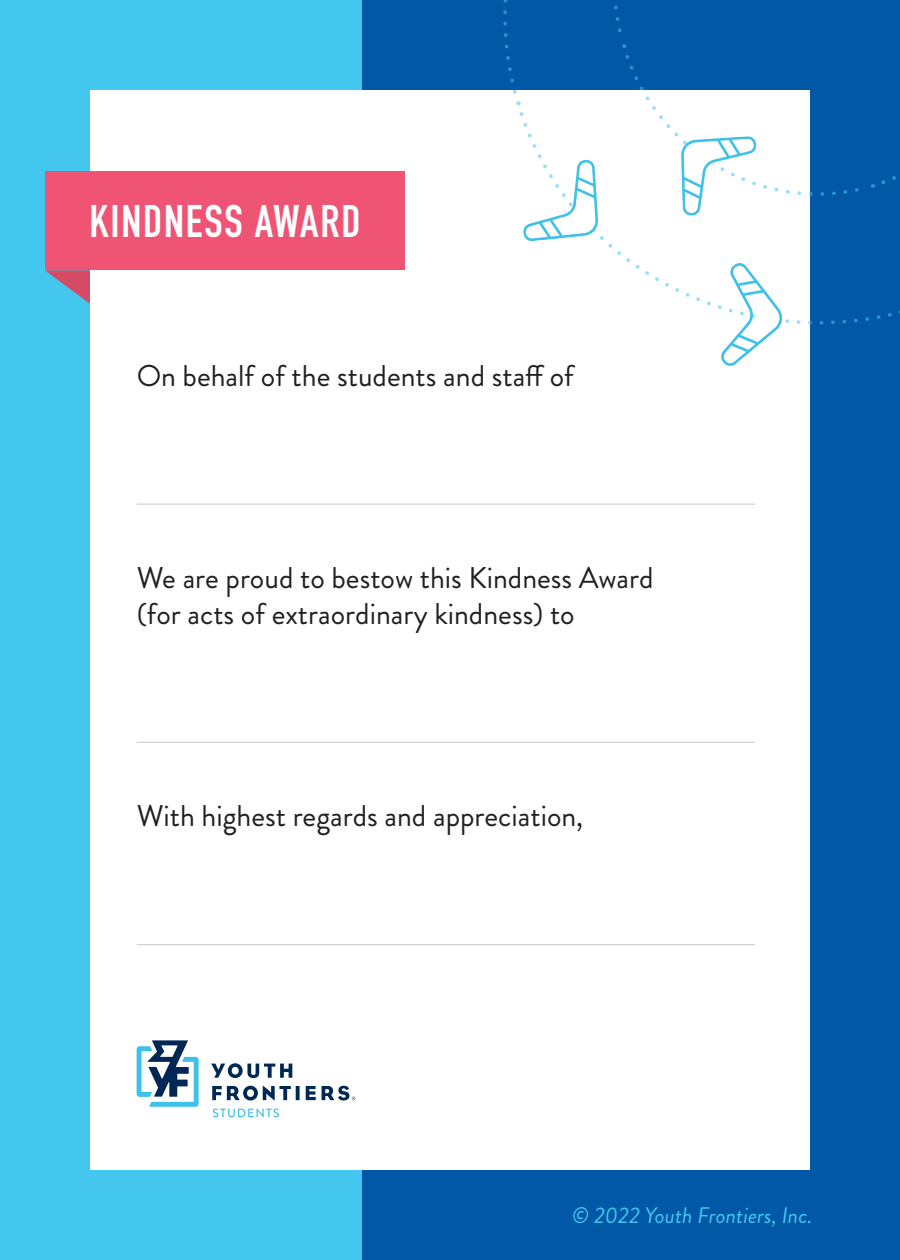
<style>
.page{position:relative;width:900px;height:1260px;background:#fff}
.page>*{position:absolute;margin:0;border:0;box-sizing:border-box;transform-origin:0 0}
.t1{font:700 45px "DIN Condensed";letter-spacing:.04em;color:#fff}
.t2{font:30px/36px "Brandon Grotesque";color:#231f20}
.t3{font:italic 22.5px "Brandon Grotesque";color:#44c7ee}
</style>
<div class="page">
<div style="left:0;top:0;width:533px;height:1260px;background:#44c7ee"></div>
<svg style="left:45px;top:270px;width:45px;height:34px"></svg>
<div style="left:362px;top:0;width:538px;height:1260px;background:#0158a6"></div>
<div style="left:90px;top:90px;width:720px;height:1080px;background:#fff"></div>
<svg style="left:720px;top:263px;width:63px;height:103px"></svg>
<svg style="left:137px;top:1040px;width:62px;height:67px"></svg>
<svg style="left:211px;top:1063px;width:81px;height:15px"></svg>
<svg style="left:212px;top:1086px;width:79px;height:15px"></svg>
<svg style="left:296px;top:1086px;width:4px;height:14px"></svg>
<svg style="left:306px;top:1086px;width:10px;height:14px"></svg>
<svg style="left:322px;top:1086px;width:33px;height:15px"></svg>
<svg style="left:213px;top:1108px;width:66px;height:9px"></svg>
<hr style="left:137px;top:503px;width:618px;height:2px;background:#d0d3d3">
<hr style="left:137px;top:742px;width:618px;height:1px;background:#d0d3d3">
<hr style="left:137px;top:944px;width:618px;height:1px;background:#d0d3d3">
<div style="left:45px;top:171px;width:360px;height:99px;background:#f05474"></div>
<svg style="left:503px;top:0;width:393px;height:241px"></svg>
<p class="t1" style="left:89px;top:191px;width:273px">KINDNESS AWARD</p>
<p class="t2" style="left:137px;top:358px;width:439px">On behalf of the students and staff of</p>
<p class="t2" style="left:137px;top:560px;width:518px">We are proud to bestow this Kindness Award (for acts of extraordinary kindness) to</p>
<p class="t2" style="left:137px;top:799px;width:448px">With highest regards and appreciation,</p>
<p class="t3" style="left:572px;top:1200px;width:242px">© 2022 Youth Frontiers, Inc.</p>
</div>
